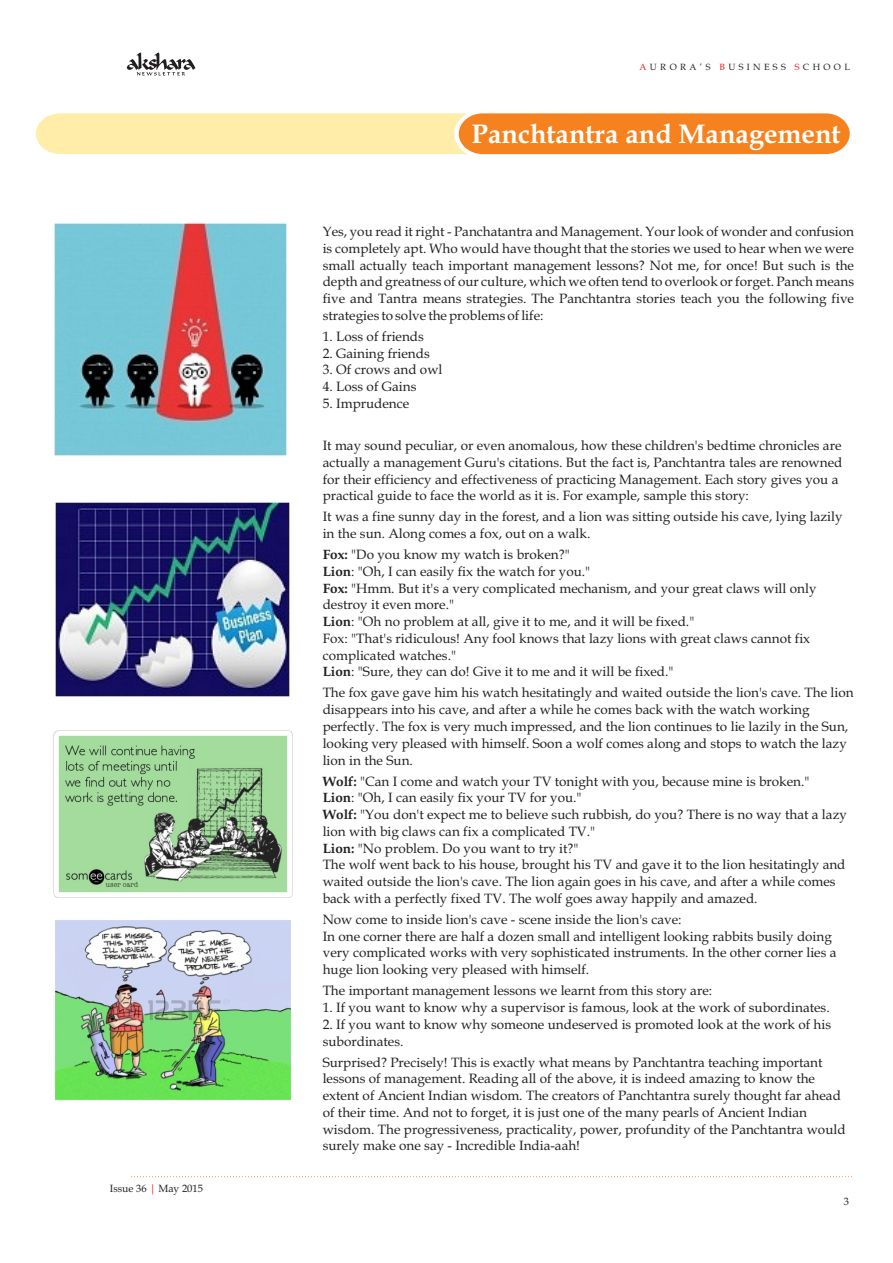
<style>
.page{position:relative;width:893px;height:1263px;background:#fff}
.page>*{position:absolute;margin:0;border:0;box-sizing:border-box;transform-origin:0 0}
.t1{font:700 27px "Book Antiqua";color:#fff}
.t2{font:13.5px/16.8px "Book Antiqua";color:#231f20}
.t3{font:10.5px "Book Antiqua";color:#231f20}
.t4{font:9px "Book Antiqua";letter-spacing:.375em;color:#231f20}
.s1{color:#ed1c24}
.s2{font-weight:700}
</style>
<div class="page">
<svg style="left:131px;top:1176px;width:721px;height:1px"></svg>
<svg style="left:36px;top:113px;width:814px;height:42px;background:#fabd6e"></svg>
<svg style="left:127px;top:53px;width:68px;height:23px"></svg>
<img style="left:53px;top:222px;width:235px;height:235px">
<img style="left:55px;top:501px;width:235px;height:196px">
<img style="left:53px;top:730px;width:240px;height:168px">
<img style="left:54px;top:920px;width:238px;height:181px">
<p class="t3" style="left:110px;top:1184px;width:95px">Issue 36 <span class="s1">|</span> May 2015</p>
<p class="t4" style="left:639px;top:63px;width:212px"><span class="s1">A</span>URORA’S <span class="s1">B</span>USINESS <span class="s1">S</span>CHOOL</p>
<h1 class="t1" style="left:472px;top:124px;width:370px">Panchtantra and Management</h1>
<p class="t2" style="left:323px;top:225px;width:533px;text-align:justify">Yes, you read it right - Panchatantra and Management. Your look of wonder and confusion is completely apt. Who would have thought that the stories we used to hear when we were small actually teach important management lessons? Not me, for once! But such is the depth and greatness of our culture, which we often tend to overlook or forget. Panch means five and Tantra means strategies. The Panchtantra stories teach you the following five strategies to solve the problems of life:</p>
<p class="t2" style="left:323px;top:329px;width:103px">1. Loss of friends</p>
<p class="t2" style="left:323px;top:346px;width:109px">2. Gaining friends</p>
<p class="t2" style="left:323px;top:363px;width:121px">3. Of crows and owl</p>
<p class="t2" style="left:323px;top:380px;width:95px">4. Loss of Gains</p>
<p class="t2" style="left:323px;top:397px;width:88px">5. Imprudence</p>
<p class="t2" style="left:323px;top:438px;width:521px">It may sound peculiar, or even anomalous, how these children's bedtime chronicles are actually a management Guru's citations. But the fact is, Panchtantra tales are renowned for their efficiency and effectiveness of practicing Management. Each story gives you a practical guide to face the world as it is. For example, sample this story:</p>
<p class="t2" style="left:323px;top:510px;width:521px">It was a fine sunny day in the forest, and a lion was sitting outside his cave, lying lazily in the sun. Along comes a fox, out on a walk.</p>
<p class="t2" style="left:323px;top:548px;width:495px"><span class="s2">Fox:</span> "Do you know my watch is broken?"<br><span class="s2">Lion</span>: "Oh, I can easily fix the watch for you."<br><span class="s2">Fox:</span> "Hmm. But it's a very complicated mechanism, and your great claws will only destroy it even more."<br><span class="s2">Lion</span>: "Oh no problem at all, give it to me, and it will be fixed."<br>Fox: "That's ridiculous! Any fool knows that lazy lions with great claws cannot fix complicated watches."<br><span class="s2">Lion</span>: "Sure, they can do! Give it to me and it will be fixed."</p>
<p class="t2" style="left:323px;top:686px;width:532px">The fox gave gave him his watch hesitatingly and waited outside the lion's cave. The lion disappears into his cave, and after a while he comes back with the watch working perfectly. The fox is very much impressed, and the lion continues to lie lazily in the Sun, looking very pleased with himself. Soon a wolf comes along and stops to watch the lazy lion in the Sun.</p>
<p class="t2" style="left:323px;top:774px;width:526px"><span class="s2">Wolf:</span> "Can I come and watch your TV tonight with you, because mine is broken."<br><span class="s2">Lion</span>: "Oh, I can easily fix your TV for you."<br><span class="s2">Wolf:</span> "You don't expect me to believe such rubbish, do you? There is no way that a lazy lion with big claws can fix a complicated TV."<br><span class="s2">Lion:</span> "No problem. Do you want to try it?"<br>The wolf went back to his house, brought his TV and gave it to the lion hesitatingly and waited outside the lion's cave. The lion again goes in his cave, and after a while comes back with a perfectly fixed TV. The wolf goes away happily and amazed.</p>
<p class="t2" style="left:323px;top:912px;width:515px">Now come to inside lion's cave - scene inside the lion's cave:<br>In one corner there are half a dozen small and intelligent looking rabbits busily doing very complicated works with very sophisticated instruments. In the other corner lies a huge lion looking very pleased with himself.</p>
<p class="t2" style="left:323px;top:984px;width:391px">The important management lessons we learnt from this story are:</p>
<p class="t2" style="left:323px;top:1000px;width:508px">1. If you want to know why a supervisor is famous, look at the work of subordinates.</p>
<p class="t2" style="left:323px;top:1017px;width:510px">2. If you want to know why someone undeserved is promoted look at the work of his subordinates.</p>
<p class="t2" style="left:323px;top:1055px;width:524px">Surprised? Precisely! This is exactly what means by Panchtantra teaching important lessons of management. Reading all of the above, it is indeed amazing to know the extent of Ancient Indian wisdom. The creators of Panchtantra surely thought far ahead of their time. And not to forget, it is just one of the many pearls of Ancient Indian wisdom. The progressiveness, practicality, power, profundity of the Panchtantra would surely make one say - Incredible India-aah!</p>
<p class="t3" style="left:844px;top:1198px;width:7px">3</p>
</div>
